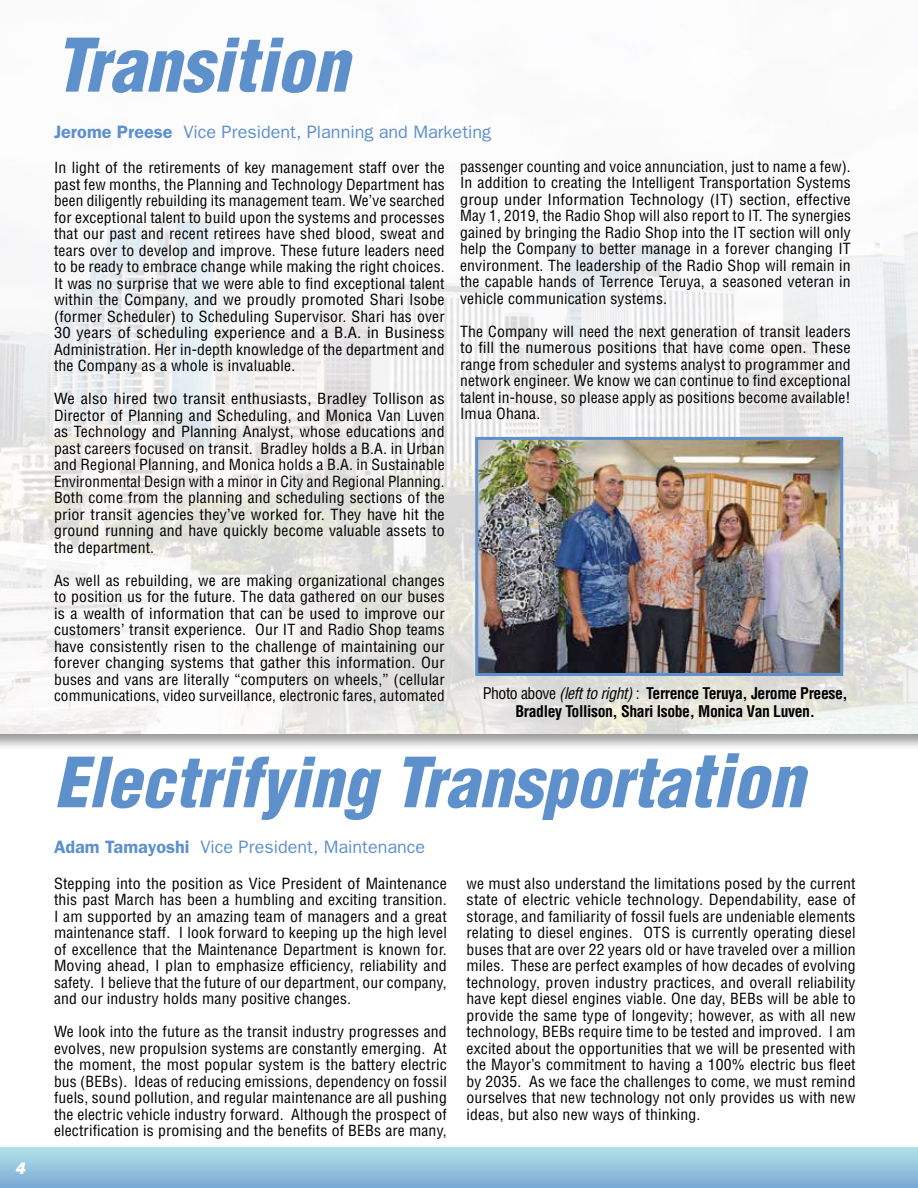
<style>
.page{position:relative;width:918px;height:1188px;background:#fff}
.page>*{position:absolute;margin:0;border:0;box-sizing:border-box;transform-origin:0 0}
.t1{font:italic 900 condensed 72px "Helvetica";color:#5e90cb}
.t2{font:italic 900 condensed 67.5px "Helvetica";color:#5e90cb}
.t3{font:18px "Franklin Gothic";color:#5e90cb}
.t4{font:italic 800 16.5px "Franklin Gothic";color:#fff}
.t5{font:700 condensed 15.75px/18px "Helvetica";letter-spacing:-.025em;color:#000;text-align:center}
.t6{font:condensed 15px/16.5px "Helvetica";letter-spacing:.01em;color:#000;text-align:justify;scale:1.05 1}
.t7{font:condensed 15px/16.5px "Helvetica";letter-spacing:.01em;color:#000;text-align:justify;scale:1.1 1}
.t8{font:condensed 15px/16.5px "Helvetica";letter-spacing:.01em;color:#000;text-align:justify}
.t9{font:condensed 15px/16.5px "Helvetica";letter-spacing:.01em;color:#000;text-align:justify;scale:1.06 1}
.s1{font-weight:600}
.s2{font-weight:400}
.s3{font-weight:400;font-style:italic}
.s4{font-size:72px}
</style>
<div class="page">
<img style="left:0;top:207px;width:918px;height:527px">
<img style="left:479px;top:441px;width:360px;height:231px">
<div style="left:475px;top:437px;width:368px;height:239px;border:3px solid #5e90cb"></div>
<div style="left:0;top:1148px;width:918px;height:40px;background:linear-gradient(to bottom,#b2e1e8,#7aaad5)"></div>
<p class="t4" style="left:15px;top:1159px;width:11px">4</p>
<h1 class="t1" style="left:54px;top:20px;width:296px">Transition</h1>
<p class="t3" style="left:54px;top:122px;width:439px"><span class="s1">Jerome Preese</span> Vice President, Planning and Marketing</p>
<p class="t6" style="left:54px;top:159px;width:374px">In light of the retirements of key management staff over the past few months, the Planning and Technology Department has been diligently rebuilding its management team. We’ve searched for exceptional talent to build upon the systems and processes that our past and recent retirees have shed blood, sweat and tears over to develop and improve. These future leaders need to be ready to embrace change while making the right choices.<br>It was no surprise that we were able to find exceptional talent within the Company, and we proudly promoted Shari Isobe (former Scheduler) to Scheduling Supervisor. Shari has over 30 years of scheduling experience and a B.A. in Business Administration. Her in-depth knowledge of the department and the Company as a whole is invaluable.</p>
<p class="t7" style="left:54px;top:390px;width:357px">We also hired two transit enthusiasts, Bradley Tollison as Director of Planning and Scheduling, and Monica Van Luven as Technology and Planning Analyst, whose educations and past careers focused on transit. Bradley holds a B.A. in Urban and Regional Planning, and Monica holds a B.A. in Sustainable Environmental Design with a minor in City and Regional Planning.<br>Both come from the planning and scheduling sections of the prior transit agencies they’ve worked for. They have hit the ground running and have quickly become valuable assets to the department.</p>
<p class="t6" style="left:54px;top:572px;width:374px">As well as rebuilding, we are making organizational changes to position us for the future. The data gathered on our buses is a wealth of information that can be used to improve our customers’ transit experience. Our IT and Radio Shop teams have consistently risen to the challenge of maintaining our forever changing systems that gather this information. Our buses and vans are literally “computers on wheels,” (cellular communications, video surveillance, electronic fares, automated</p>
<p class="t8" style="left:460px;top:158px;width:392px">passenger counting and voice annunciation, just to name a few).<br>In addition to creating the Intelligent Transportation Systems group under Information Technology (IT) section, effective May 1, 2019, the Radio Shop will also report to IT. The synergies gained by bringing the Radio Shop into the IT section will only help the Company to better manage in a forever changing IT environment. The leadership of the Radio Shop will remain in the capable hands of Terrence Teruya, a seasoned veteran in vehicle communication systems.</p>
<p class="t6" style="left:460px;top:323px;width:374px">The Company will need the next generation of transit leaders to fill the numerous positions that have come open. These range from scheduler and systems analyst to programmer and network engineer. We know we can continue to find exceptional talent in-house, so please apply as positions become available!<br>Imua Ohana.</p>
<p class="t5" style="left:483px;top:684px;width:367px"><span class="s2">Photo above</span> <span class="s3">(left to right)</span> <span class="s2">:</span> Terrence Teruya, Jerome Preese,<br>Bradley Tollison, Shari Isobe, Monica Van Luven.</p>
<h2 class="t2" style="left:54px;top:740px;width:752px">Electrifying Transporta<span class="s4">tion</span></h2>
<p class="t3" style="left:54px;top:836px;width:373px"><span class="s1">Adam Tamayoshi</span> Vice President, Maintenance</p>
<p class="t9" style="left:54px;top:875px;width:372px">Stepping into the position as Vice President of Maintenance this past March has been a humbling and exciting transition.<br>I am supported by an amazing team of managers and a great maintenance staff. I look forward to keeping up the high level of excellence that the Maintenance Department is known for.<br>Moving ahead, I plan to emphasize efficiency, reliability and safety. I believe that the future of our department, our company, and our industry holds many positive changes.</p>
<p class="t6" style="left:54px;top:1023px;width:376px">We look into the future as the transit industry progresses and evolves, new propulsion systems are constantly emerging. At the moment, the most popular system is the battery electric bus (BEBs). Ideas of reducing emissions, dependency on fossil fuels, sound pollution, and regular maintenance are all pushing the electric vehicle industry forward. Although the prospect of electrification is promising and the benefits of BEBs are many,</p>
<p class="t6" style="left:467px;top:875px;width:372px">we must also understand the limitations posed by the current state of electric vehicle technology. Dependability, ease of storage, and familiarity of fossil fuels are undeniable elements relating to diesel engines. OTS is currently operating diesel buses that are over 22 years old or have traveled over a million miles. These are perfect examples of how decades of evolving technology, proven industry practices, and overall reliability have kept diesel engines viable. One day, BEBs will be able to provide the same type of longevity; however, as with all new technology, BEBs require time to be tested and improved. I am excited about the opportunities that we will be presented with the Mayor’s commitment to having a 100% electric bus fleet by 2035. As we face the challenges to come, we must remind ourselves that new technology not only provides us with new ideas, but also new ways of thinking.</p>
</div>
